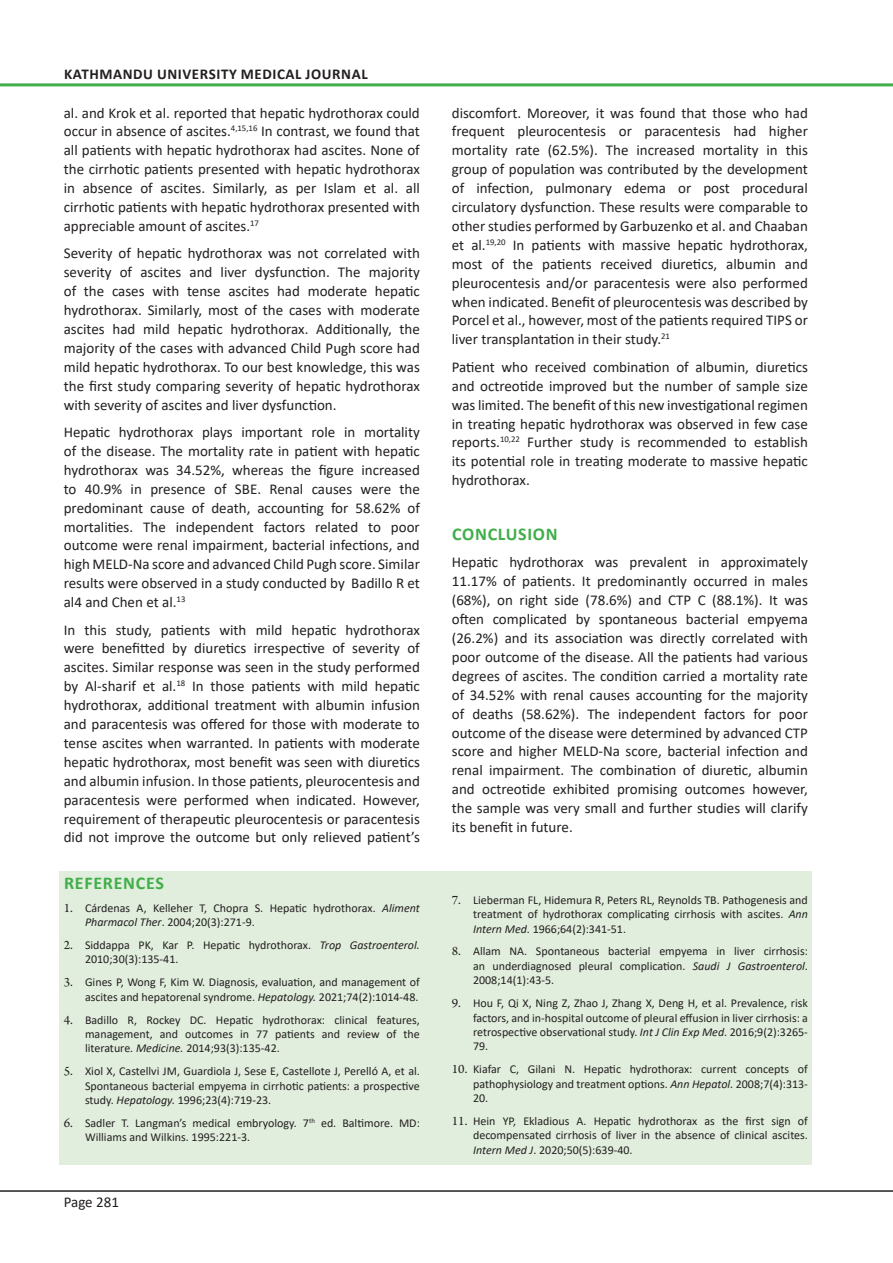
<style>
.page{position:relative;width:893px;height:1263px;background:#fff}
.page>*{position:absolute;margin:0;border:0;box-sizing:border-box;transform-origin:0 0}
.Heading_2_-_Sub_head{font:700 18px "Calibri";letter-spacing:.04em;color:#40ae49}
.Normal_Text{font:700 18px "Calibri";letter-spacing:.04em;color:#40ae49}
.Normal_Text-2{font:15px/18.9px "Calibri";color:#231f20;text-align:justify}
.t1{font:700 15px "Calibri";letter-spacing:.04em;color:#231f20}
.Refrence_Text{font:12px/14.4px "Calibri";color:#231f20;text-align:justify}
.s1{font-family:"Arno Pro";font-size:13.5px}
.s2{font-style:italic}
</style>
<div class="page">
<hr style="left:0;top:1190px;width:893px;height:2px;background:#231f20">
<hr style="left:0;top:83px;width:893px;height:3px;background:#40ae49">
<div style="left:60px;top:871px;width:752px;height:293px;background:#e1eedd"></div>
<p class="t1" style="left:64px;top:63px;width:305px">KATHMANDU UNIVERSITY MEDICAL JOURNAL</p>
<p class="Normal_Text-2" style="left:64px;top:103px;width:358px">al. and Krok et al. reported that hepatic hydrothorax could occur in absence of ascites.<sup>4,15,16</sup> In contrast, we found that all patients with hepatic hydrothorax had ascites. None of the cirrhotic patients presented with hepatic hydrothorax in absence of ascites. Similarly, as per Islam et al. all cirrhotic patients with hepatic hydrothorax presented with appreciable amount of ascites.<sup>17</sup></p>
<p class="Normal_Text-2" style="left:64px;top:244px;width:358px">Severity of hepatic hydrothorax was not correlated with severity of ascites and liver dysfunction. The majority of the cases with tense ascites had moderate hepatic hydrothorax. Similarly, most of the cases with moderate ascites had mild hepatic hydrothorax. Additionally, the majority of the cases with advanced Child Pugh score had mild hepatic hydrothorax. To our best knowledge, this was the first study comparing severity of hepatic hydrothorax with severity of ascites and liver dysfunction.</p>
<p class="Normal_Text-2" style="left:64px;top:422px;width:358px">Hepatic hydrothorax plays important role in mortality of the disease. The mortality rate in patient with hepatic hydrothorax was 34.52%, whereas the figure increased to 40.9% in presence of SBE. Renal causes were the predominant cause of death, accounting for 58.62% of mortalities. The independent factors related to poor outcome were renal impairment, bacterial infections, and high MELD-Na score and advanced Child Pugh score. Similar results were observed in a study conducted by Badillo R et al4 and Chen et al.<sup>13</sup></p>
<p class="Normal_Text-2" style="left:64px;top:620px;width:358px">In this study, patients with mild hepatic hydrothorax were benefitted by diuretics irrespective of severity of ascites. Similar response was seen in the study performed by Al-sharif et al.<sup>18</sup> In those patients with mild hepatic hydrothorax, additional treatment with albumin infusion and paracentesis was offered for those with moderate to tense ascites when warranted. In patients with moderate hepatic hydrothorax, most benefit was seen with diuretics and albumin infusion. In those patients, pleurocentesis and paracentesis were performed when indicated. However, requirement of therapeutic pleurocentesis or paracentesis did not improve the outcome but only relieved patient’s</p>
<p class="Normal_Text" style="left:64px;top:870px;width:101px">REFERENCES</p>
<p class="Refrence_Text" style="left:85px;top:900px;width:336px;text-indent:-21px"><span class="s1">1.</span> Cárdenas A, Kelleher T, Chopra S. Hepatic hydrothorax. <span class="s2">Aliment<br>Pharmacol Ther</span>. 2004;20(3):271-9.</p>
<p class="Refrence_Text" style="left:85px;top:937px;width:336px;text-indent:-21px"><span class="s1">2.</span> Siddappa PK, Kar P. Hepatic hydrothorax. <span class="s2">Trop Gastroenterol.<br></span>2010;30(3):135-41.</p>
<p class="Refrence_Text" style="left:64px;top:975px;width:358px;text-align:right"><span class="s1">3.</span> Gines P, Wong F, Kim W. Diagnosis, evaluation, and management of ascites and hepatorenal syndrome. <span class="s2">Hepatology.</span> 2021;74(2):1014-48.</p>
<p class="Refrence_Text" style="left:85px;top:1012px;width:336px;text-indent:-21px"><span class="s1">4.</span> Badillo R, Rockey DC. Hepatic hydrothorax: clinical features, management, and outcomes in 77 patients and review of the literature. <span class="s2">Medicine.</span> 2014;93(3):135-42.</p>
<p class="Refrence_Text" style="left:85px;top:1064px;width:336px;text-indent:-21px"><span class="s1">5.</span> Xiol X, Castellvi JM, Guardiola J, Sese E, Castellote J, Perelló A, et al.<br>Spontaneous bacterial empyema in cirrhotic patients: a prospective study. <span class="s2">Hepatology.</span> 1996;23(4):719-23.</p>
<p class="Refrence_Text" style="left:85px;top:1115px;width:336px;text-indent:-21px"><span class="s1">6.</span> Sadler T. Langman’s medical embryology. 7<sup>th</sup> ed. Baltimore. MD:<br>Williams and Wilkins. 1995:221-3.</p>
<p class="Normal_Text-2" style="left:64px;top:1192px;width:57px">Page 281</p>
<p class="Normal_Text-2" style="left:452px;top:103px;width:358px">discomfort. Moreover, it was found that those who had frequent pleurocentesis or paracentesis had higher mortality rate (62.5%). The increased mortality in this group of population was contributed by the development of infection, pulmonary edema or post procedural circulatory dysfunction. These results were comparable to other studies performed by Garbuzenko et al. and Chaaban et al.<sup>19,20</sup> In patients with massive hepatic hydrothorax, most of the patients received diuretics, albumin and pleurocentesis and/or paracentesis were also performed when indicated. Benefit of pleurocentesis was described by Porcel et al., however, most of the patients required TIPS or liver transplantation in their study.<sup>21</sup></p>
<p class="Normal_Text-2" style="left:452px;top:357px;width:358px">Patient who received combination of albumin, diuretics and octreotide improved but the number of sample size was limited. The benefit of this new investigational regimen in treating hepatic hydrothorax was observed in few case reports.<sup>10,22</sup> Further study is recommended to establish its potential role in treating moderate to massive hepatic hydrothorax.</p>
<p class="Heading_2_-_Sub_head" style="left:452px;top:521px;width:107px">CONCLUSION</p>
<p class="Normal_Text-2" style="left:452px;top:553px;width:358px">Hepatic hydrothorax was prevalent in approximately 11.17% of patients. It predominantly occurred in males (68%), on right side (78.6%) and CTP C (88.1%). It was often complicated by spontaneous bacterial empyema (26.2%) and its association was directly correlated with poor outcome of the disease. All the patients had various degrees of ascites. The condition carried a mortality rate of 34.52% with renal causes accounting for the majority of deaths (58.62%). The independent factors for poor outcome of the disease were determined by advanced CTP score and higher MELD-Na score, bacterial infection and renal impairment. The combination of diuretic, albumin and octreotide exhibited promising outcomes however, the sample was very small and further studies will clarify its benefit in future.</p>
<p class="Refrence_Text" style="left:473px;top:892px;width:336px;text-indent:-21px"><span class="s1">7.</span> Lieberman FL, Hidemura R, Peters RL, Reynolds TB. Pathogenesis and treatment of hydrothorax complicating cirrhosis with ascites. <span class="s2">Ann Intern Med</span>. 1966;64(2):341-51.</p>
<p class="Refrence_Text" style="left:473px;top:944px;width:336px;text-indent:-21px"><span class="s1">8.</span> Allam NA. Spontaneous bacterial empyema in liver cirrhosis: an underdiagnosed pleural complication. <span class="s2">Saudi J Gastroenterol</span>.<br>2008;14(1):43-5.</p>
<p class="Refrence_Text" style="left:473px;top:996px;width:336px;text-indent:-21px"><span class="s1">9.</span> Hou F, Qi X, Ning Z, Zhao J, Zhang X, Deng H, et al. Prevalence, risk factors, and in-hospital outcome of pleural effusion in liver cirrhosis: a retrospective observational study. <span class="s2">Int J Clin Exp Med</span>. 2016;9(2):3265- 79.</p>
<p class="Refrence_Text" style="left:473px;top:1062px;width:336px;text-indent:-21px"><span class="s1">10.</span> Kiafar C, Gilani N. Hepatic hydrothorax: current concepts of pathophysiology and treatment options. <span class="s2">Ann Hepatol.</span> 2008;7(4):313- 20.</p>
<p class="Refrence_Text" style="left:473px;top:1113px;width:336px;text-indent:-21px"><span class="s1">11.</span> Hein YP, Ekladious A. Hepatic hydrothorax as the first sign of decompensated cirrhosis of liver in the absence of clinical ascites.<br><span class="s2">Intern Med J</span>. 2020;50(5):639-40.</p>
</div>
